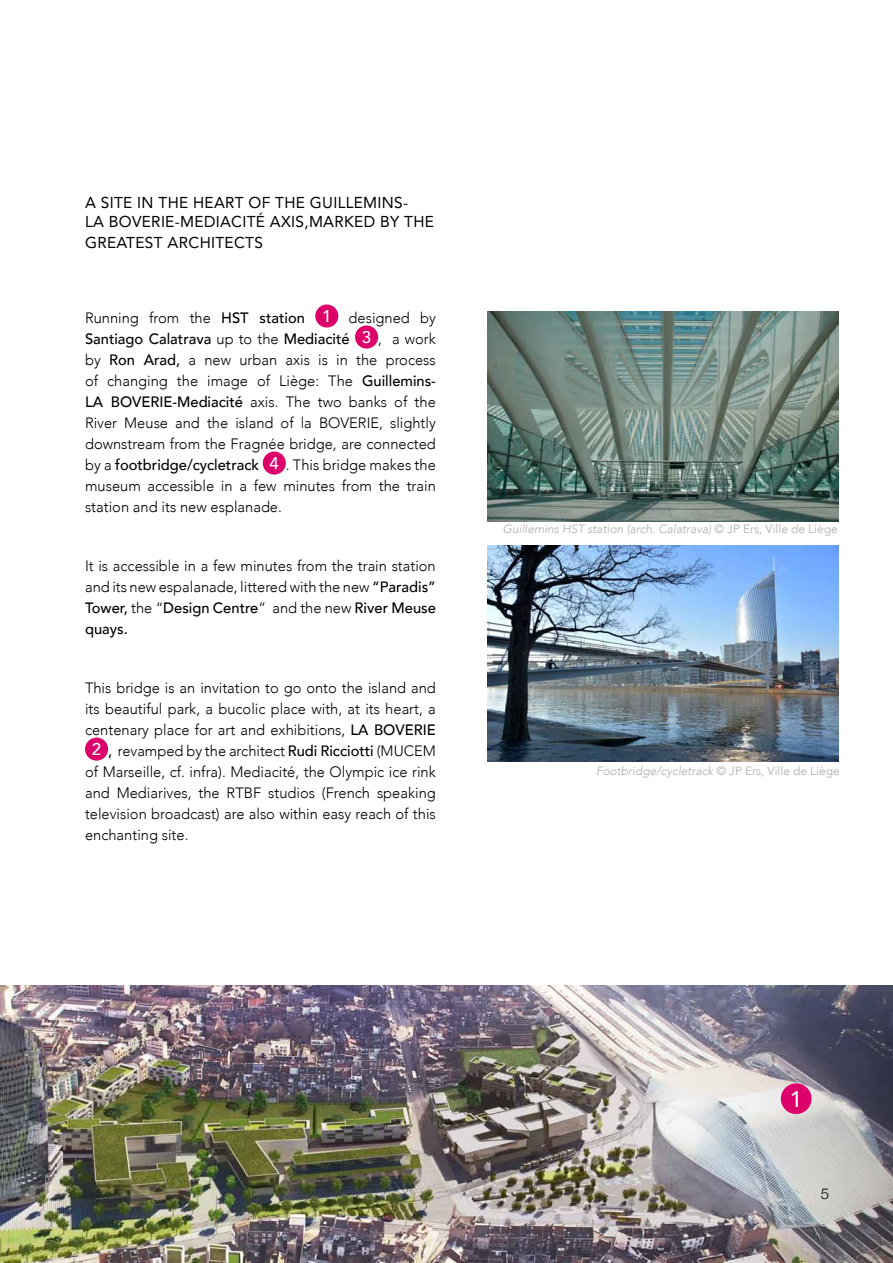
<style>
.page{position:relative;width:893px;height:1263px;background:#fff}
.page>*{position:absolute;margin:0;border:0;box-sizing:border-box;transform-origin:0 0}
.t1{font:500 22.5px "Avenir";color:#fff}
.t2{font:15.75px/18.9px "Avenir";letter-spacing:.02em;color:#000}
.t3{font:300 15px/21px "Avenir";color:#000;text-align:justify}
.t4{font:300 15px "Helvetica Neue";color:#000}
.t5{font:italic 300 12px "Avenir";color:#acacac}
.s1{font-weight:500}
.s2{font-weight:500;font-size:16.8px;color:#fff}
.s3{font-style:normal}
</style>
<div class="page">
<img style="left:0;top:985px;width:893px;height:278px">
<div style="left:315px;top:304px;width:23px;height:24px;background:#de006a;border-radius:50%"></div>
<div style="left:355px;top:325px;width:23px;height:24px;background:#de006a;border-radius:50%"></div>
<div style="left:263px;top:451px;width:23px;height:24px;background:#de006a;border-radius:50%"></div>
<div style="left:85px;top:737px;width:23px;height:24px;background:#de006a;border-radius:50%"></div>
<img style="left:488px;top:312px;width:351px;height:209px">
<div style="left:781px;top:1083px;width:30px;height:31px;background:#de006a;border-radius:50%"></div>
<img style="left:488px;top:545px;width:351px;height:216px">
<p class="t2" style="left:85px;top:193px;width:325px">A SITE IN THE HEART OF THE GUILLEMINS-<br>LA BOVERIE</p>
<p class="t2" style="left:85px;top:211px;width:350px;line-height:21px;text-indent:90px">-M EDIACITÉ AXIS,MARKED BY THE<br>GREATEST ARCHITECTS</p>
<p class="t3" style="left:85px;top:307px;width:352px;text-indent:175px"><span class="s1">station</span> <span class="s2">1</span> designed by <span class="s1">Santiago Calatrava</span> up to the <span class="s1">Mediacité</span> <span class="s2">3</span> , a work by <span class="s1">Ron Arad,</span> a new urban axis is in the process of changing the image of Liège: The <span class="s1">Guillemins-LA BOVERIE</span></p>
<p class="t3" style="left:85px;top:307px;width:146px">Running from the <span class="s1">HST</span></p>
<p class="t3" style="left:85px;top:391px;width:352px;text-indent:87px"><span class="s1">-Mediacité</span> axis. The two banks of the River Meuse and the island of la BOVERIE, slightly downstream from the Fragnée bridge, are connected by a <span class="s1">footbridge/cycletrack</span> <span class="s2">4</span> . This bridge makes the museum accessible in a few minutes from the train station and its new esplanade.</p>
<p class="t3" style="left:85px;top:555px;width:352px">It is accessible in a few minutes from the train station and its new espalanade, littered with the new <span class="s1">“Paradis” Tower,</span> the “<span class="s1">Design Centre</span>” and the new <span class="s1">River Meuse quays.</span></p>
<p class="t3" style="left:85px;top:677px;width:352px">This bridge is an invitation to go onto the island and</p>
<p class="t3" style="left:85px;top:698px;width:352px">its beautiful park, a bucolic place with, at its heart, a</p>
<p class="t3" style="left:85px;top:719px;width:308px">centenary place for art and exhibitions, <span class="s1">LA BOVERIE</span></p>
<p class="t3" style="left:92px;top:740px;width:346px"><span class="s2">2</span> <span class="s1">,</span> revamped by the architect <span class="s1">Rudi Ricciotti</span> (MUCEM</p>
<p class="t3" style="left:85px;top:761px;width:352px">of Marseille, cf. infra). Mediacité, the Olympic ice rink</p>
<p class="t3" style="left:85px;top:782px;width:352px">and Mediarives, the RTBF studios (French speaking</p>
<p class="t3" style="left:85px;top:803px;width:352px">television broadcast) are also within easy reach of this</p>
<p class="t3" style="left:85px;top:824px;width:105px">enchanting site.</p>
<p class="t5" style="left:503px;top:522px;width:336px">Guillemins HST station (arch. Calatrava) <span class="s3">© JP Ers, Ville de Liège</span></p>
<p class="t5" style="left:596px;top:764px;width:245px">Footbridge/cycletrack <span class="s3">© JP Ers, Ville de Liège</span></p>
<h1 class="t1" style="left:790px;top:1079px;width:14px">1</h1>
<p class="t4" style="left:821px;top:1182px;width:10px">5</p>
</div>
